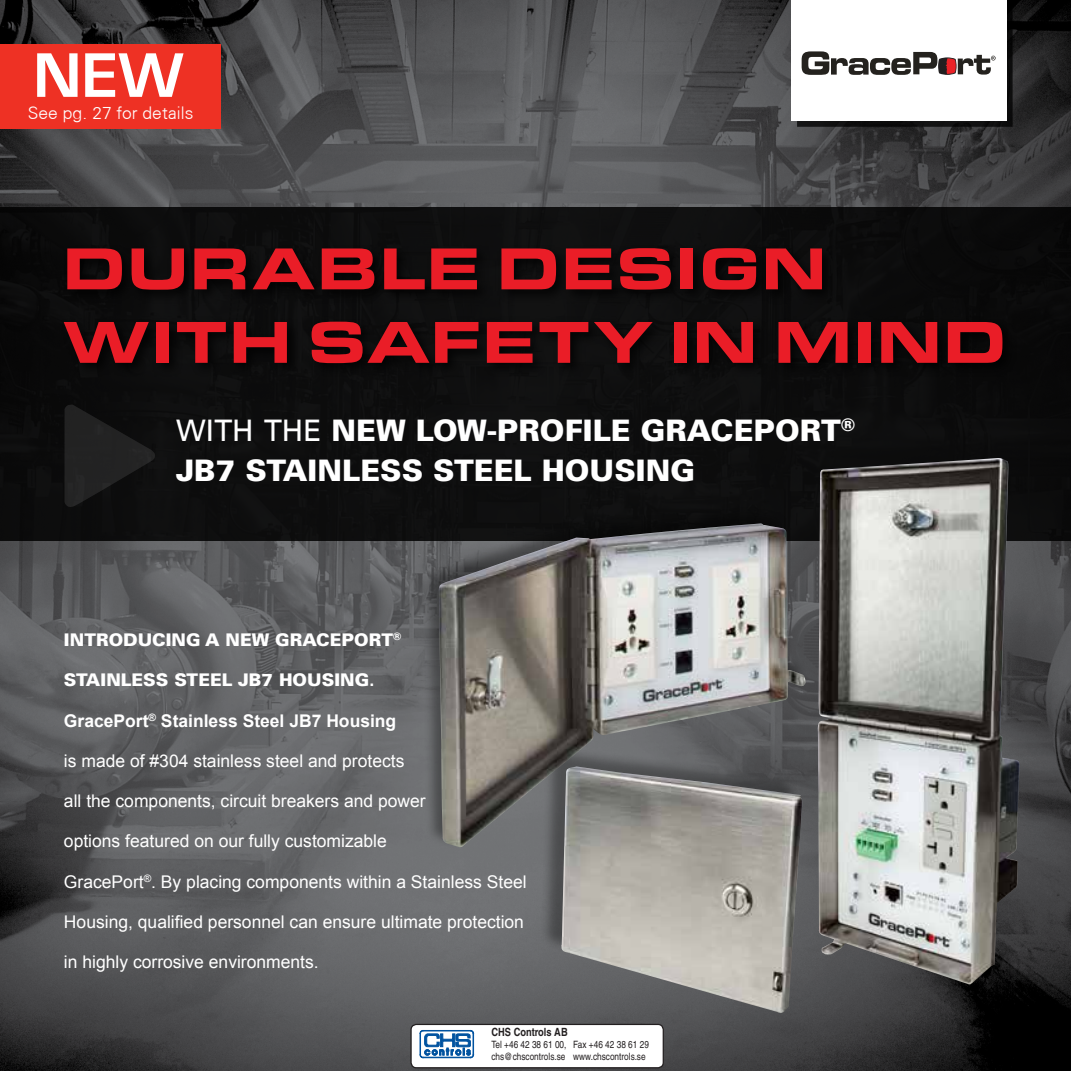
<style>
.page{position:relative;width:1071px;height:1071px;background:#fff}
.page>*{position:absolute;margin:0;border:0;box-sizing:border-box;transform-origin:0 0}
.t1{font:900 61.25px/73.5px "Eurostile Ext";color:#ea1d27}
.t2{font:900 29.75px/40.2px "Univers LT";color:#fff}
.t3{font:17.5px "Arial";color:#fff}
.t4{font:900 17.5px "Univers LT";color:#fff}
.t5{font:700 17.5px "Arial";color:#fff}
.t6{font:300 17.5px "Univers CE";color:#fff}
.t7{font:700 condensed 11.38px "Helvetica";color:#231f20}
.t8{font:condensed 10.15px/12.1px "Helvetica";color:#231f20}
.s1{font-weight:400}
.s2{font-family:"Arial";font-weight:700}
</style>
<div class="page">
<img style="left:0;top:0;width:1071px;height:1071px">
<div style="left:797px;top:0;width:216px;height:126px;background:#0c0c0c"></div>
<div style="left:792px;top:0;width:215px;height:121px;background:#fff"></div>
<svg style="left:802px;top:51px;width:194px;height:24px"></svg>
<div style="left:0;top:207px;width:1071px;height:334px;background:#0c0c0d"></div>
<img style="left:817px;top:458px;width:203px;height:528px">
<div style="left:422px;top:507px;width:385px;height:341px;background:#000;opacity:.35"></div>
<img style="left:438px;top:523px;width:368px;height:325px">
<div style="left:540px;top:745px;width:259px;height:265px;background:#000;opacity:.33"></div>
<img style="left:559px;top:767px;width:243px;height:248px">
<div style="left:0;top:45px;width:221px;height:84px;background:#ee3124"></div>
<svg style="left:37px;top:53px;width:147px;height:44px"></svg>
<svg style="left:64px;top:405px;width:91px;height:102px"></svg>
<svg style="left:410px;top:1023px;width:255px;height:45px"></svg>
<p class="t6" style="left:28px;top:103px;width:167px">See pg. 27 for details</p>
<h1 class="t1" style="left:62px;top:233px;width:947px">DURABLE DESIGN<br>WITH SAFETY IN MIND</h1>
<h2 class="t2" style="left:176px;top:410px;width:680px"><span class="s1">WITH THE</span> NEW LOW-PROFILE GRACEPORT<sup>®<br></sup>JB7 STAINLESS STEEL HOUSING</h2>
<p class="t4" style="left:64px;top:629px;width:339px">INTRODUCING A NEW GRACEPORT<sup>®</sup></p>
<p class="t4" style="left:64px;top:669px;width:312px">STAINLESS STEEL JB7 HOUSING<span class="s2">.</span></p>
<p class="t5" style="left:64px;top:709px;width:334px">GracePort<sup>®</sup> Stainless Steel JB7 Housing</p>
<p class="t3" style="left:64px;top:749px;width:342px">is made of #304 stainless steel and protects</p>
<p class="t3" style="left:64px;top:790px;width:363px">all the components, circuit breakers and power</p>
<p class="t3" style="left:64px;top:830px;width:324px">options featured on our fully customizable</p>
<p class="t3" style="left:64px;top:870px;width:464px">GracePort<sup>®</sup>. By placing components within a Stainless Steel</p>
<p class="t3" style="left:64px;top:910px;width:462px">Housing, qualified personnel can ensure ultimate protection</p>
<p class="t3" style="left:64px;top:951px;width:256px">in highly corrosive environments.</p>
<p class="t7" style="left:491px;top:1025px;width:78px">CHS Controls AB</p>
<p class="t8" style="left:491px;top:1039px;width:159px">Tel +46 42 38 61 00, Fax +46 42 38 61 29 chs@chscontrols.se www.chscontrols.se</p>
</div>
